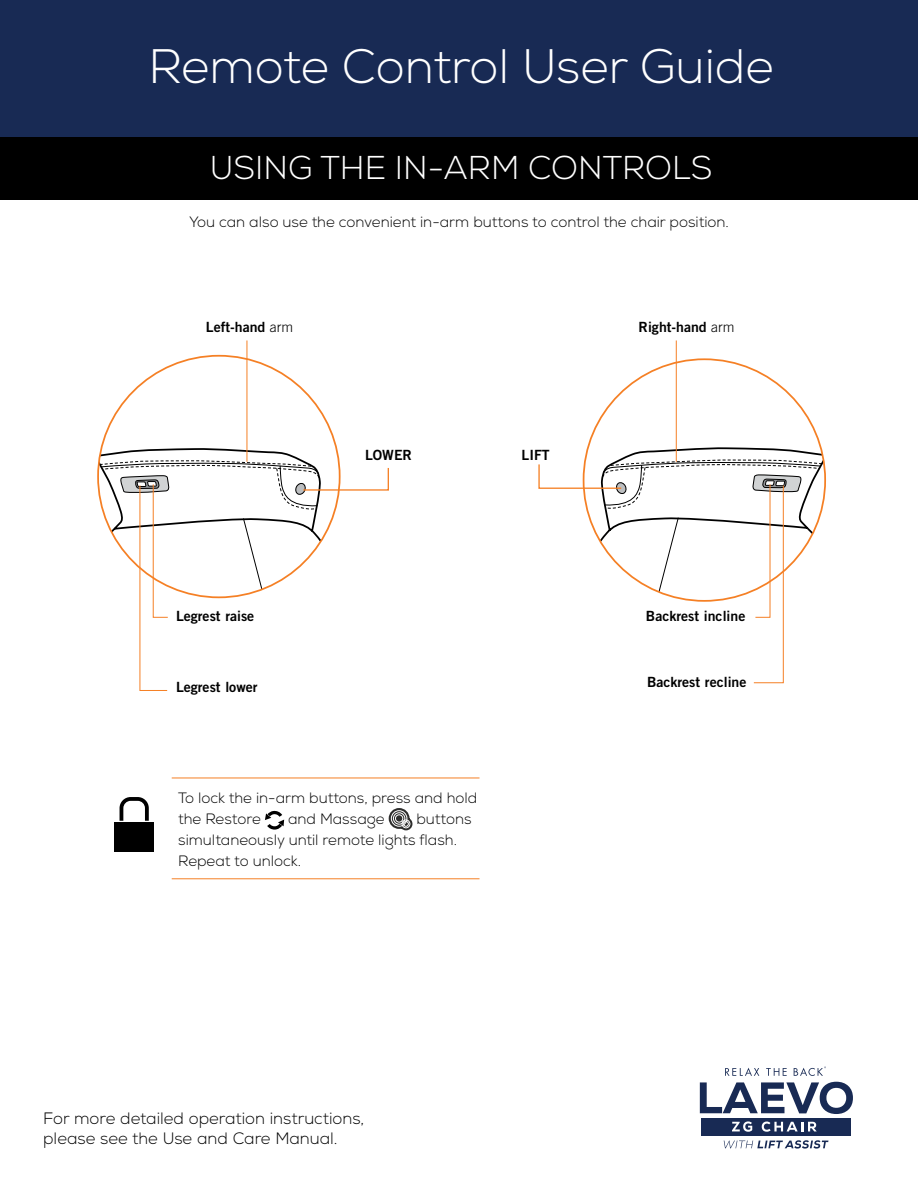
<style>
.page{position:relative;width:918px;height:1188px;background:#fff}
.page>*{position:absolute;margin:0;border:0;box-sizing:border-box;transform-origin:0 0}
.t1{font:300 48.3px "Nexa";color:#fff}
.t2{font:300 33px "Nexa";color:#fff}
.t3{font:300 16.5px/19.8px "Nexa";color:#000}
.t4{font:300 15px/21px "Nexa";color:#000}
.t5{font:14.1px "Trade Gothic LT Std Bd 2";color:#000}
.s1{font-family:"Trade Gothic LT Std";font-weight:300}
</style>
<div class="page">
<hr style="left:676px;top:340px;width:1px;height:122px;background:#f58025">
<svg style="left:538px;top:416px;width:287px;height:268px"></svg>
<hr style="left:247px;top:340px;width:1px;height:122px;background:#f58025">
<svg style="left:98px;top:416px;width:291px;height:275px"></svg>
<div style="left:0;top:58px;width:918px;height:142px;background:#000"></div>
<div style="left:0;top:0;width:918px;height:136px;background:#182a54"></div>
<div style="left:701px;top:1118px;width:149px;height:17px;background:#182a54"></div>
<svg style="left:700px;top:1082px;width:153px;height:32px"></svg>
<svg style="left:724px;top:1140px;width:104px;height:9px"></svg>
<svg style="left:732px;top:1121px;width:20px;height:11px"></svg>
<svg style="left:762px;top:1122px;width:55px;height:10px"></svg>
<svg style="left:725px;top:1068px;width:34px;height:8px"></svg>
<svg style="left:766px;top:1068px;width:21px;height:8px"></svg>
<svg style="left:794px;top:1066px;width:32px;height:10px"></svg>
<svg style="left:265px;top:810px;width:19px;height:20px"></svg>
<svg style="left:388px;top:808px;width:25px;height:23px"></svg>
<svg style="left:120px;top:797px;width:29px;height:24px"></svg>
<div style="left:114px;top:822px;width:39px;height:30px;background:#000"></div>
<hr style="left:172px;top:778px;width:308px;height:1px;background:#f58025">
<hr style="left:172px;top:878px;width:308px;height:1px;background:#f58025">
<h1 class="t1" style="left:148px;top:38px;width:627px">Remote Control User Guide</h1>
<h2 class="t2" style="left:210px;top:148px;width:504px">USING THE IN-ARM CONTROLS</h2>
<p class="t4" style="left:189px;top:211px;width:541px">You can also use the convenient in-arm buttons to control the chair position.</p>
<p class="t5" style="left:206px;top:318px;width:89px">Left-hand <span class="s1">arm</span></p>
<p class="t5" style="left:365px;top:446px;width:48px">LOWER</p>
<p class="t5" style="left:522px;top:446px;width:30px">LIFT</p>
<p class="t5" style="left:176px;top:608px;width:80px">Legrest raise</p>
<p class="t5" style="left:176px;top:678px;width:83px">Legrest lower</p>
<p class="t4" style="left:178px;top:787px;width:301px">To lock the in-arm buttons, press and hold the Restore</p>
<p class="t4" style="left:178px;top:808px;width:295px;text-indent:238px">buttons simultaneously until remote lights flash.<br>Repeat to unlock.</p>
<p class="t4" style="left:288px;top:808px;width:98px">and Massage</p>
<p class="t5" style="left:639px;top:318px;width:97px">Right-hand <span class="s1">arm</span></p>
<p class="t5" style="left:646px;top:607px;width:101px">Backrest incline</p>
<p class="t5" style="left:647px;top:673px;width:101px">Backrest recline</p>
<p class="t3" style="left:43px;top:1109px;width:323px">For more detailed operation instructions, please see the Use and Care Manual.</p>
</div>
